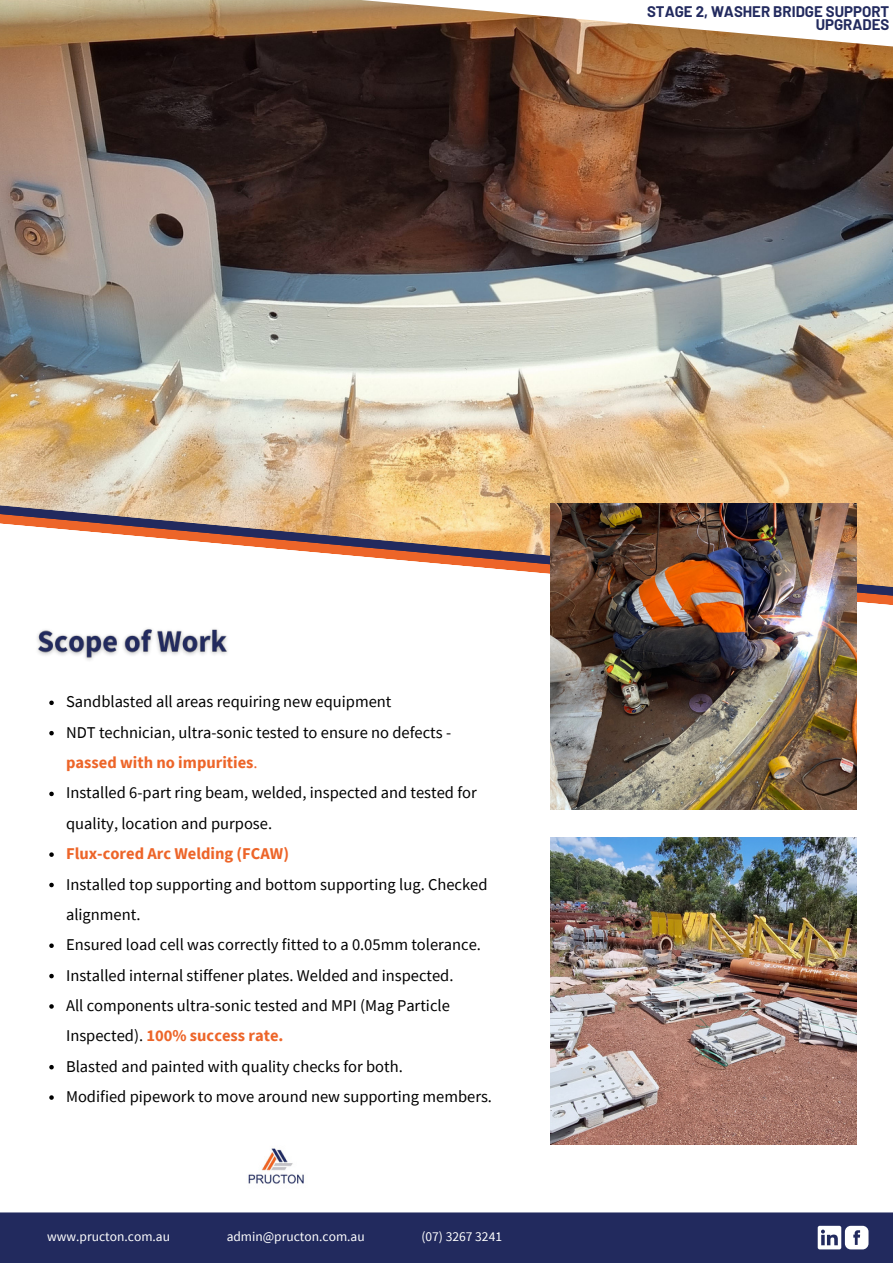
<style>
.page{position:relative;width:893px;height:1264px;background:#fff}
.page>*{position:absolute;margin:0;border:0;box-sizing:border-box;transform-origin:0 0}
.t1{font:16.5px/30.3px "Source Sans Pro";color:#000}
.t2{font:700 16.5px "Source Sans Pro";color:#ed6529}
.t3{font:700 15px/13.5px "Barlow";color:#222a5e;text-align:right}
.t4{font:13.5px "Source Sans Pro";color:#fff}
.s1{font-weight:700;color:#ed6529}
.s2{color:#ed6529}
</style>
<div class="page">
<img style="left:0;top:0;width:892px;height:486px">
<svg style="left:0;top:486px;width:892px;height:10px;background:#e6c18c"></svg>
<div style="left:0;top:1212px;width:892px;height:50px;background:#222a5e"></div>
<svg style="left:817px;top:1225px;width:51px;height:24px"></svg>
<svg style="left:0;top:496px;width:892px;height:125px"></svg>
<img style="left:550px;top:503px;width:306px;height:306px">
<img style="left:550px;top:838px;width:306px;height:306px">
<svg style="left:49px;top:700px;width:5px;height:5px"></svg>
<svg style="left:49px;top:731px;width:5px;height:4px"></svg>
<svg style="left:49px;top:791px;width:5px;height:5px"></svg>
<svg style="left:49px;top:852px;width:5px;height:4px"></svg>
<svg style="left:49px;top:882px;width:5px;height:5px"></svg>
<svg style="left:49px;top:943px;width:5px;height:5px"></svg>
<svg style="left:49px;top:973px;width:5px;height:5px"></svg>
<svg style="left:49px;top:1004px;width:5px;height:4px"></svg>
<svg style="left:49px;top:1064px;width:5px;height:5px"></svg>
<svg style="left:49px;top:1095px;width:5px;height:4px"></svg>
<img style="left:30px;top:616px;width:205px;height:44px">
<img style="left:248px;top:1148px;width:56px;height:36px">
<p class="t3" style="left:647px;top:4px;width:244px">STAGE 2, WASHER BRIDGE SUPPORT<br>UPGRADES</p>
<p class="t1" style="left:66px;top:686px;width:412px">Sandblasted all areas requiring new equipment<br>NDT technician, ultra-sonic tested to ensure no defects - <span class="s1">passed with no impurities</span><span class="s2">.<br></span>Installed 6-part ring beam, welded, inspected and tested for quality, location and purpose.</p>
<p class="t2" style="left:66px;top:842px;width:224px">Flux-cored Arc Welding (FCAW)</p>
<p class="t1" style="left:66px;top:868px;width:427px">Installed top supporting and bottom supporting lug. Checked alignment.<br>Ensured load cell was correctly fitted to a 0.05mm tolerance.<br>Installed internal stiffener plates. Welded and inspected.<br>All components ultra-sonic tested and MPI (Mag Particle Inspected). <span class="s1">100% success rate.<br></span>Blasted and painted with quality checks for both.<br>Modified pipework to move around new supporting members.</p>
<p class="t4" style="left:47px;top:1227px;width:124px">www.pructon.com.au</p>
<p class="t4" style="left:227px;top:1227px;width:139px">admin@pructon.com.au</p>
<p class="t4" style="left:421px;top:1227px;width:82px">(07) 3267 3241</p>
</div>
